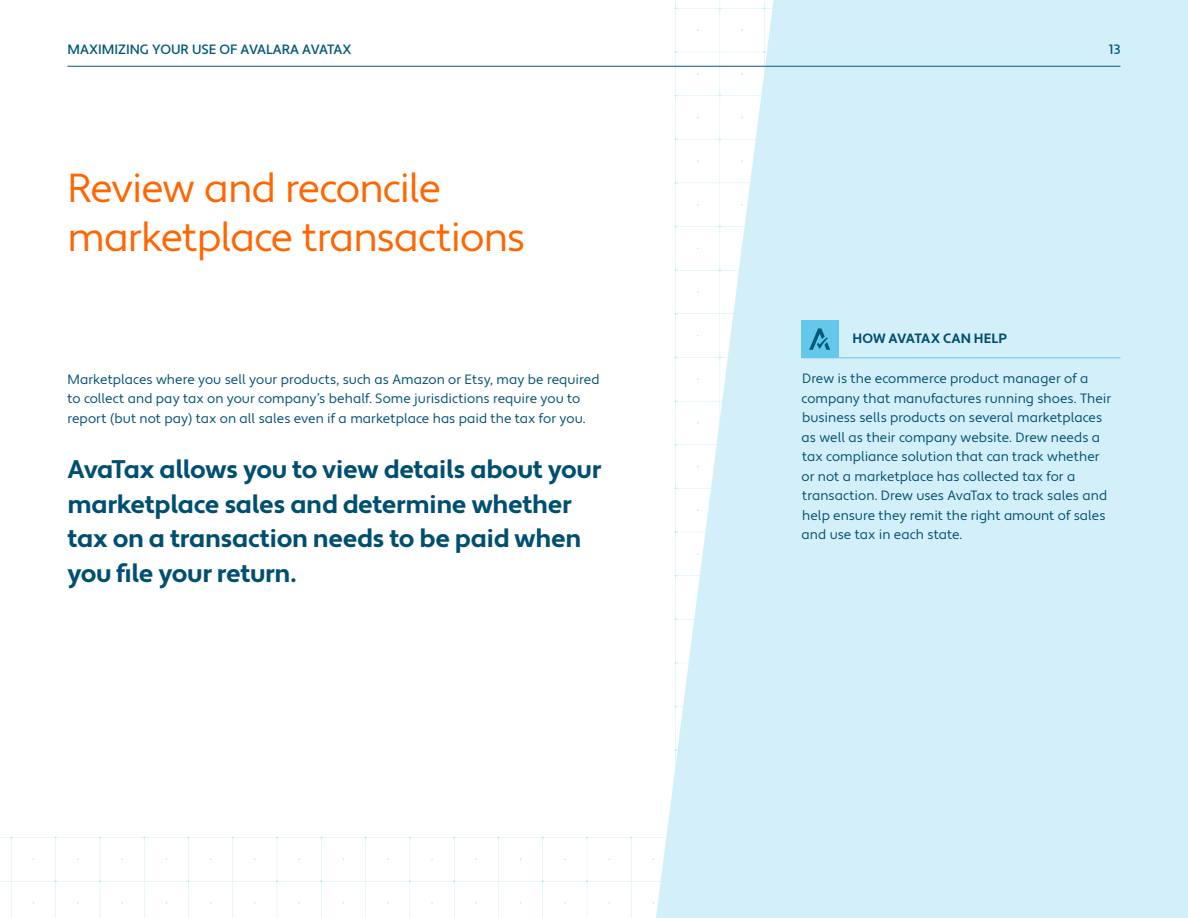
<style>
.page{position:relative;width:1188px;height:918px;background:#fff}
.page>*{position:absolute;margin:0;border:0;box-sizing:border-box;transform-origin:0 0}
.t1{font:40.5px/48.6px "Apertura";letter-spacing:-.03em;color:#f60}
.t2{font:700 25.5px/34.5px "Apertura";letter-spacing:-.02em;color:#014f70}
.t3{font:13.5px/19.5px "Apertura";color:#014f70}
.t4{font:500 13.5px "Apertura";color:#005877}
.t5{font:700 13.5px "Apertura";letter-spacing:.005em;color:#014f70}
</style>
<div class="page">
<svg style="left:656px;top:0;width:532px;height:918px;background:#d7f1fa"></svg>
<hr style="left:801px;top:357px;width:319px;height:1px;background:#64c7eb">
<div style="left:801px;top:320px;width:37px;height:38px;background:#64c7eb"></div>
<svg style="left:809px;top:328px;width:21px;height:22px"></svg>
<hr style="left:68px;top:66px;width:1053px;height:1px;background:#005877">
<p class="t4" style="left:68px;top:41px;width:286px">MAXIMIZING YOUR USE OF AVALARA AVATAX</p>
<p class="t4" style="left:1109px;top:41px;width:13px">13</p>
<h1 class="t1" style="left:68px;top:165px;width:459px">Review and reconcile marketplace transactions</h1>
<p class="t3" style="left:68px;top:370px;width:533px">Marketplaces where you sell your products, such as Amazon or Etsy, may be required to collect and pay tax on your company’s behalf. Some jurisdictions require you to report (but not pay) tax on all sales even if a marketplace has paid the tax for you.</p>
<h2 class="t2" style="left:68px;top:453px;width:536px">AvaTax allows you to view details about your marketplace sales and determine whether tax on a transaction needs to be paid when you file your return.</h2>
<p class="t5" style="left:852px;top:331px;width:156px">HOW AVATAX CAN HELP</p>
<p class="t3" style="left:802px;top:369px;width:311px">Drew is the ecommerce product manager of a company that manufactures running shoes. Their business sells products on several marketplaces as well as their company website. Drew needs a tax compliance solution that can track whether or not a marketplace has collected tax for a transaction. Drew uses AvaTax to track sales and help ensure they remit the right amount of sales and use tax in each state.</p>
</div>
